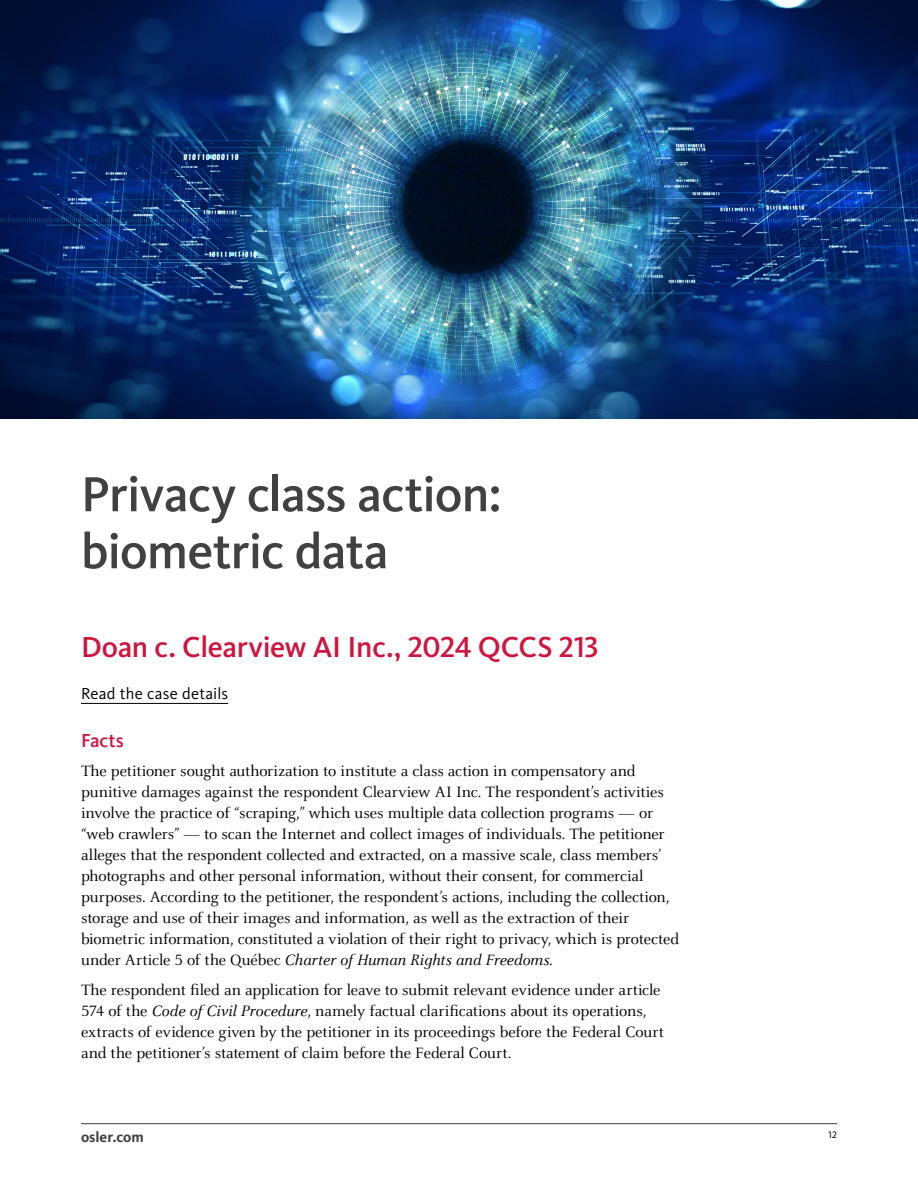
<style>
.page{position:relative;width:918px;height:1188px;background:#fff}
.page>*{position:absolute;margin:0;border:0;box-sizing:border-box;transform-origin:0 0}
.t1{font:500 51px/57px "Kievit Pro";letter-spacing:-.015em;color:#414141}
.t2{font:500 30px "Kievit Pro";letter-spacing:-.015em;color:#cd163f}
.t3{font:500 19.5px "Kievit Pro";color:#cd163f}
.B1{font:16.5px/21px "Celeste OT";letter-spacing:-.01em;color:#000}
.Read_the_case_details{font:16.5px "Kievit Pro";letter-spacing:.015em;color:#000}
.t4{font:700 15px "Kievit Pro";color:#414141}
.t5{font:9.75px "Kievit Pro";color:#000}
.s1{font-style:italic}
</style>
<div class="page">
<hr style="left:81px;top:1123px;width:756px;height:1px;background:#414141">
<hr style="left:81px;top:703px;width:147px;height:1px;background:#000">
<img style="left:0;top:0;width:918px;height:418px">
<h1 class="t1" style="left:81px;top:465px;width:422px">Privacy class action: biometric data</h1>
<h2 class="t2" style="left:81px;top:629px;width:519px">Doan c. Clearview AI Inc., 2024 QCCS 213</h2>
<p class="Read_the_case_details" style="left:81px;top:683px;width:149px">Read the case details</p>
<h3 class="t3" style="left:81px;top:728px;width:44px">Facts</h3>
<p class="B1" style="left:81px;top:761px;width:600px">The petitioner sought authorization to institute a class action in compensatory and punitive damages against the respondent Clearview AI Inc. The respondent’s activities involve the practice of “scraping,” which uses multiple data collection programs — or “web crawlers” — to scan the Internet and collect images of individuals. The petitioner alleges that the respondent collected and extracted, on a massive scale, class members’ photographs and other personal information, without their consent, for commercial purposes. According to the petitioner, the respondent’s actions, including the collection, storage and use of their images and information, as well as the extraction of their biometric information, constituted a violation of their right to privacy, which is protected under Article 5 of the Québec <span class="s1">Charter of Human Rights and Freedoms</span>.</p>
<p class="B1" style="left:81px;top:979px;width:585px">The respondent filed an application for leave to submit relevant evidence under article 574 of the <span class="s1">Code of Civil Procedure</span>, namely factual clarifications about its operations, extracts of evidence given by the petitioner in its proceedings before the Federal Court and the petitioner’s statement of claim before the Federal Court.</p>
<p class="t4" style="left:81px;top:1128px;width:64px">osler.com</p>
<p class="t5" style="left:829px;top:1129px;width:10px">12</p>
</div>
